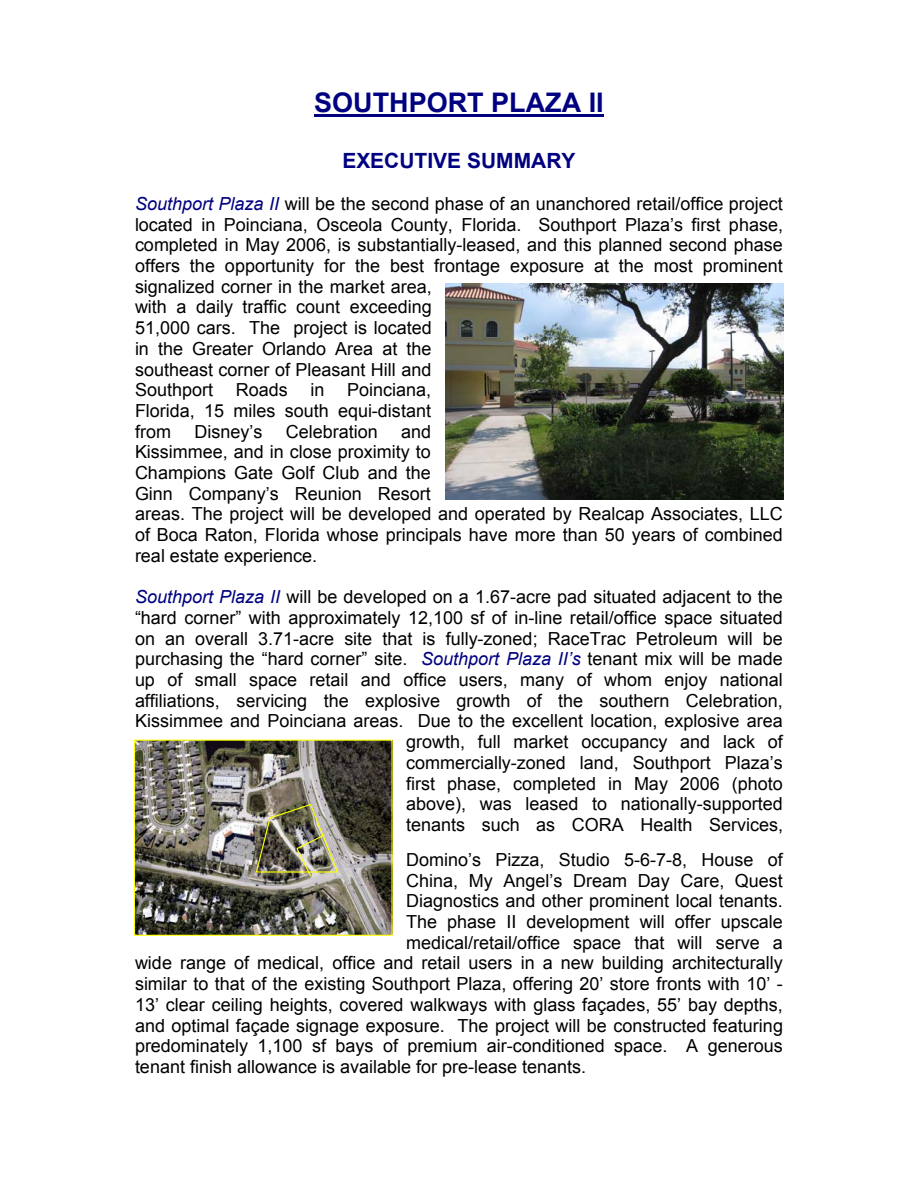
<style>
.page{position:relative;width:918px;height:1188px;background:#fff}
.page>*{position:absolute;margin:0;border:0;box-sizing:border-box;transform-origin:0 0}
.t1{font:700 27px "Arial";color:#000080}
.t2{font:700 21px "Arial";color:#000080}
.t3{font:18px/20.7px "Arial";color:#000}
.s1{font-style:italic;color:#000080}
</style>
<div class="page">
<img style="left:446px;top:284px;width:337px;height:216px">
<img style="left:136px;top:742px;width:255px;height:192px">
<div style="left:134px;top:740px;width:259px;height:196px;border:1px solid #ff0"></div>
<hr style="left:314px;top:114px;width:290px;height:3px;background:#000080">
<img style="left:255px;top:803px;width:84px;height:74px">
<h1 class="t1" style="left:314px;top:87px;width:291px">SOUTHPORT PLAZA II</h1>
<p class="t2" style="left:342px;top:149px;width:235px">EXECUTIVE SUMMARY</p>
<p class="t3" style="left:135px;top:193px;width:650px"><span class="s1">Southport Plaza II</span> will be the second phase of an unanchored retail/office project located in Poinciana, Osceola County, Florida. Southport Plaza’s first phase, completed in May 2006, is substantially-leased, and this planned second phase offers the opportunity for the best frontage exposure at the most prominent signalized corner in the market area,<br>with a daily traffic count exceeding<br>51,000 cars. The project is located<br>in the Greater Orlando Area at the<br>southeast corner of Pleasant Hill and<br>Southport</p>
<p class="t3" style="left:135px;top:380px;width:298px;text-align:justify;text-indent:212px">Poinciana, Florida, 15 miles south equi-distant from</p>
<p class="t3" style="left:236px;top:380px;width:54px">Roads</p>
<p class="t3" style="left:311px;top:380px;width:16px">in</p>
<p class="t3" style="left:194px;top:421px;width:70px">Disney’s</p>
<p class="t3" style="left:286px;top:421px;width:94px">Celebration</p>
<p class="t3" style="left:135px;top:421px;width:649px;text-indent:266px">and<br>Kissimmee, and in close proximity to<br>Champions Gate Golf Club and the<br>Ginn Company’s Reunion Resort<br>areas. The project will be developed and operated by Realcap Associates, LLC of Boca Raton, Florida whose principals have more than 50 years of combined real estate experience.</p>
<p class="t3" style="left:135px;top:587px;width:650px;text-align:right"><span class="s1">Southport Plaza II</span> will be developed on a 1.67-acre pad situated adjacent to the “hard corner” with approximately 12,100 sf of in-line retail/office space situated on an overall 3.71-acre site that is fully-zoned; RaceTrac Petroleum will be purchasing the “hard corner” site. <span class="s1">Southport Plaza II’s</span> tenant mix will be made up of small space retail and office users, many of whom enjoy national affiliations, servicing the explosive growth of the southern Celebration, Kissimmee and Poinciana areas. Due to the excellent location, explosive area growth, full market occupancy and lack of<br>commercially-zoned land, Southport Plaza’s<br>first phase, completed in May 2006 (photo<br>above), was leased to nationally-supported<br>tenants such as CORA Health Services,</p>
<p class="t3" style="left:406px;top:849px;width:378px">Domino’s Pizza, Studio 5-6-7-8, House of</p>
<p class="t3" style="left:406px;top:870px;width:378px">China, My Angel’s Dream Day Care, Quest</p>
<p class="t3" style="left:406px;top:891px;width:378px">Diagnostics and other prominent local tenants.</p>
<p class="t3" style="left:406px;top:911px;width:378px">The phase II development will offer upscale</p>
<p class="t3" style="left:406px;top:932px;width:378px">medical/retail/office space that will serve a</p>
<p class="t3" style="left:135px;top:953px;width:649px">wide range of medical, office and retail users in a new building architecturally</p>
<p class="t3" style="left:135px;top:974px;width:649px">similar to that of the existing Southport Plaza, offering 20’ store fronts with 10’ -</p>
<p class="t3" style="left:135px;top:994px;width:649px">13’ clear ceiling heights, covered walkways with glass façades, 55’ bay depths,</p>
<p class="t3" style="left:135px;top:1015px;width:650px">and optimal façade signage exposure. The project will be constructed featuring</p>
<p class="t3" style="left:135px;top:1036px;width:649px">predominately 1,100 sf bays of premium air-conditioned space. A generous</p>
<p class="t3" style="left:135px;top:1056px;width:453px">tenant finish allowance is available for pre-lease tenants.</p>
</div>
